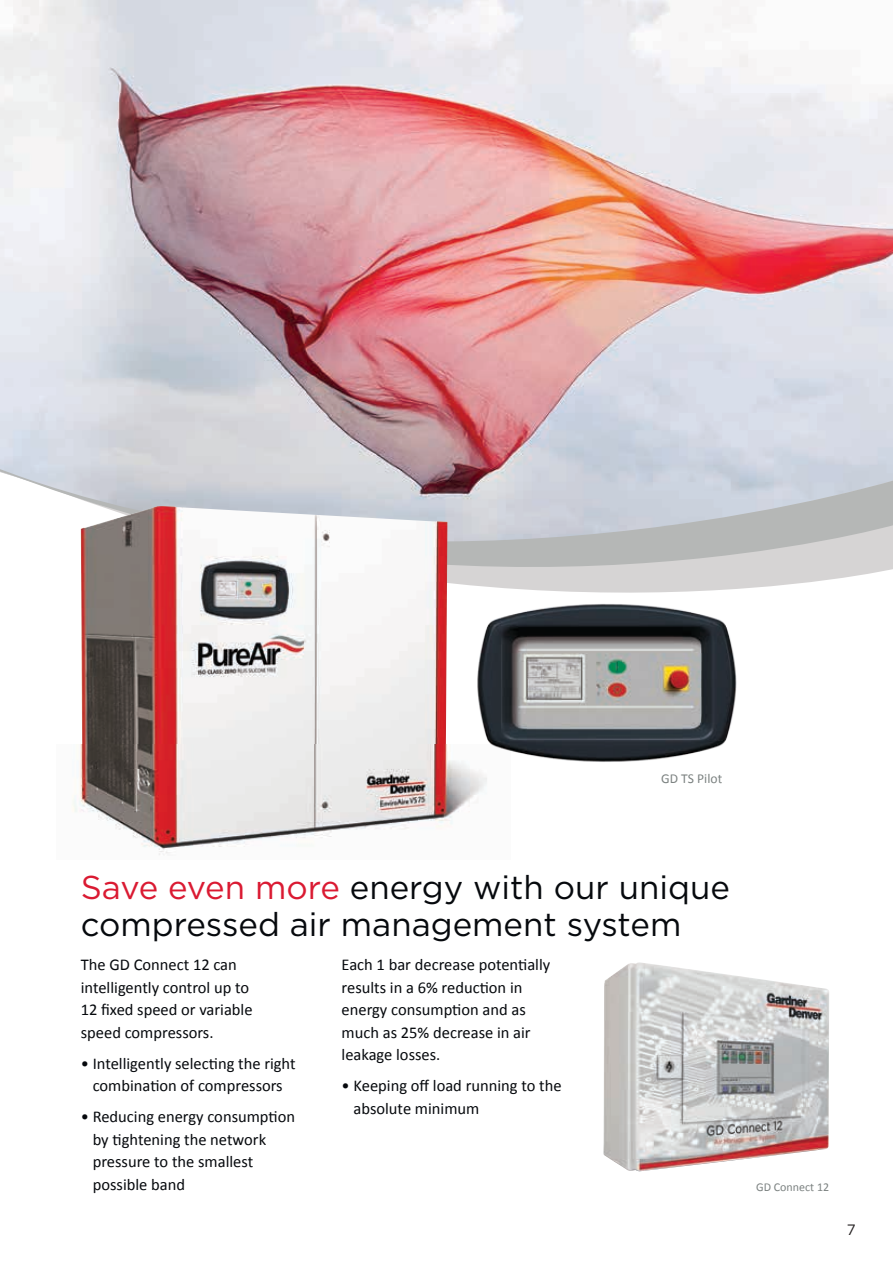
<style>
.page{position:relative;width:893px;height:1263px;background:#fff}
.page>*{position:absolute;margin:0;border:0;box-sizing:border-box;transform-origin:0 0}
.t1{font:33px/37.5px "Gotham";color:#06090d}
.t2{font:16.5px/22.5px "Calibri";color:#06090d}
.t3{font:15px "Gotham";color:#231f20}
.t4{font:13.65px "Calibri";color:#7c8281}
.t5{font:12px "Calibri";color:#7c8281}
.s1{color:#da1a32}
</style>
<div class="page">
<img style="left:0;top:0;width:893px;height:303px">
<svg style="left:0;top:303px;width:893px;height:290px;background:#d0c5cb"></svg>
<img style="left:603px;top:962px;width:226px;height:209px">
<img style="left:81px;top:506px;width:366px;height:239px">
<img style="left:72px;top:745px;width:415px;height:110px">
<img style="left:476px;top:604px;width:261px;height:160px">
<p class="t4" style="left:661px;top:770px;width:62px">GD TS Pilot</p>
<h1 class="t1" style="left:81px;top:868px;width:651px"><span class="s1">Save even more</span> energy with our unique compressed air management system</h1>
<p class="t2" style="left:81px;top:952px;width:173px">The GD Connect 12 can intelligently control up to<br>12 fixed speed or variable speed compressors.</p>
<p class="t2" style="left:81px;top:1051px;width:216px;text-align:center">• Intelligently selecting the right combination of compressors</p>
<p class="t2" style="left:93px;top:1104px;width:204px;text-indent:-12px">• Reducing energy consumption by tightening the network pressure to the smallest possible band</p>
<p class="t2" style="left:342px;top:952px;width:210px">Each 1 bar decrease potentially results in a 6% reduction in energy consumption and as much as 25% decrease in air leakage losses.</p>
<p class="t2" style="left:354px;top:1073px;width:210px;text-indent:-12px">• Keeping off load running to the absolute minimum</p>
<p class="t5" style="left:756px;top:1179px;width:74px">GD Connect 12</p>
<p class="t3" style="left:847px;top:1220px;width:10px">7</p>
</div>
